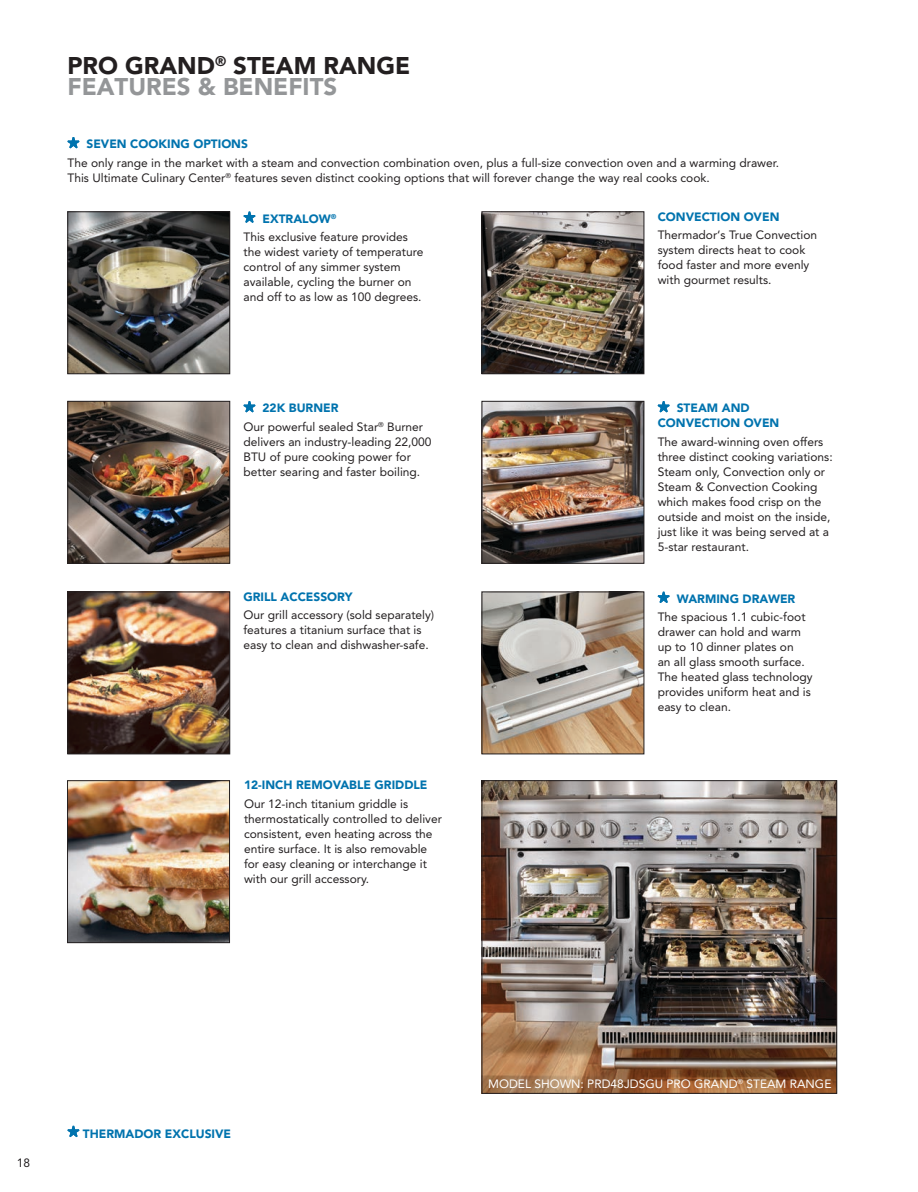
<style>
.page{position:relative;width:918px;height:1192px;background:#fff}
.page>*{position:absolute;margin:0;border:0;box-sizing:border-box;transform-origin:0 0}
.t1{font:900 24px/21px "Avenir LT Std";color:#231f20}
.t2{font:12px/15px "Avenir LT Std";color:#231f20}
.t3{font:900 12px/15px "Avenir LT Std";color:#0073ae}
.t4{font:12px "Avenir LT Std";color:#fff}
.s1{color:#949698}
.s2{font-weight:900;color:#0073ae}
</style>
<div class="page">
<svg style="left:68px;top:1126px;width:11px;height:11px"></svg>
<svg style="left:658px;top:592px;width:12px;height:11px"></svg>
<img style="left:484px;top:594px;width:158px;height:158px">
<div style="left:482px;top:592px;width:162px;height:162px;border:1px solid #231f20"></div>
<svg style="left:68px;top:137px;width:11px;height:11px"></svg>
<img style="left:484px;top:782px;width:351px;height:310px">
<div style="left:482px;top:780px;width:355px;height:314px;border:1px solid #231f20"></div>
<svg style="left:244px;top:212px;width:11px;height:11px"></svg>
<img style="left:69px;top:214px;width:159px;height:158px">
<div style="left:67px;top:212px;width:163px;height:162px;border:1px solid #231f20"></div>
<svg style="left:658px;top:401px;width:12px;height:11px"></svg>
<img style="left:69px;top:403px;width:159px;height:159px">
<div style="left:67px;top:401px;width:163px;height:163px;border:1px solid #231f20"></div>
<svg style="left:244px;top:401px;width:11px;height:11px"></svg>
<img style="left:484px;top:214px;width:158px;height:158px">
<div style="left:482px;top:212px;width:162px;height:162px;border:1px solid #231f20"></div>
<img style="left:69px;top:594px;width:159px;height:158px">
<div style="left:67px;top:592px;width:163px;height:162px;border:1px solid #231f20"></div>
<img style="left:69px;top:782px;width:159px;height:159px">
<div style="left:67px;top:780px;width:163px;height:163px;border:1px solid #231f20"></div>
<img style="left:484px;top:403px;width:158px;height:159px">
<div style="left:482px;top:401px;width:162px;height:163px;border:1px solid #231f20"></div>
<h1 class="t1" style="left:68px;top:55px;width:344px">PRO GRAND<sup>®</sup> STEAM RANGE<br><span class="s1">FEATURES &amp; BENEFITS</span></h1>
<p class="t3" style="left:86px;top:137px;width:163px">SEVEN COOKING OPTIONS</p>
<p class="t2" style="left:67px;top:155px;width:713px">The only range in the market with a steam and convection combination oven, plus a full-size convection oven and a warming drawer.<br>This Ultimate Culinary Center<sup>®</sup> features seven distinct cooking options that will forever change the way real cooks cook.</p>
<p class="t2" style="left:244px;top:210px;width:166px;line-height:18.3px;text-indent:19px"><span class="s2">EXTRALOW</span><sup>®<br></sup>This exclusive feature provides</p>
<p class="t2" style="left:244px;top:245px;width:181px">the widest variety of temperature control of any simmer system available, cycling the burner on and off to as low as 100 degrees.</p>
<p class="t2" style="left:244px;top:399px;width:181px;line-height:18.3px;text-indent:19px"><span class="s2">22K BURNER<br></span>Our powerful sealed Star<sup>®</sup> Burner</p>
<p class="t2" style="left:244px;top:434px;width:189px">delivers an industry-leading 22,000<br>BTU of pure cooking power for better searing and faster boiling.</p>
<p class="t3" style="left:244px;top:589px;width:111px">GRILL ACCESSORY</p>
<p class="t2" style="left:244px;top:607px;width:192px">Our grill accessory (sold separately) features a titanium surface that is easy to clean and dishwasher-safe.</p>
<p class="t3" style="left:244px;top:778px;width:185px">12-INCH REMOVABLE GRIDDLE</p>
<p class="t2" style="left:244px;top:796px;width:199px">Our 12-inch titanium griddle is thermostatically controlled to deliver consistent, even heating across the entire surface. It is also removable for easy cleaning or interchange it with our grill accessory.</p>
<p class="t3" style="left:658px;top:209px;width:123px">CONVECTION OVEN</p>
<p class="t2" style="left:658px;top:227px;width:161px">Thermador‘s True Convection system directs heat to cook food faster and more evenly with gourmet results.</p>
<p class="t3" style="left:658px;top:401px;width:123px;text-indent:19px">STEAM AND<br>CONVECTION OVEN</p>
<p class="t2" style="left:658px;top:434px;width:176px">The award-winning oven offers three distinct cooking variations:<br>Steam only, Convection only or<br>Steam &amp; Convection Cooking which makes food crisp on the outside and moist on the inside, just like it was being served at a<br>5-star restaurant.</p>
<p class="t3" style="left:677px;top:591px;width:120px">WARMING DRAWER</p>
<p class="t2" style="left:658px;top:610px;width:156px">The spacious 1.1 cubic-foot drawer can hold and warm up to 10 dinner plates on<br>an all glass smooth surface.<br>The heated glass technology provides uniform heat and is easy to clean.</p>
<p class="t2" style="left:17px;top:1155px;width:15px">18</p>
<p class="t3" style="left:83px;top:1126px;width:150px">THERMADOR EXCLUSIVE</p>
<p class="t4" style="left:488px;top:1076px;width:345px">MODEL SHOWN: PRD48JDSGU PRO GRAND<sup>®</sup> STEAM RANGE</p>
</div>
